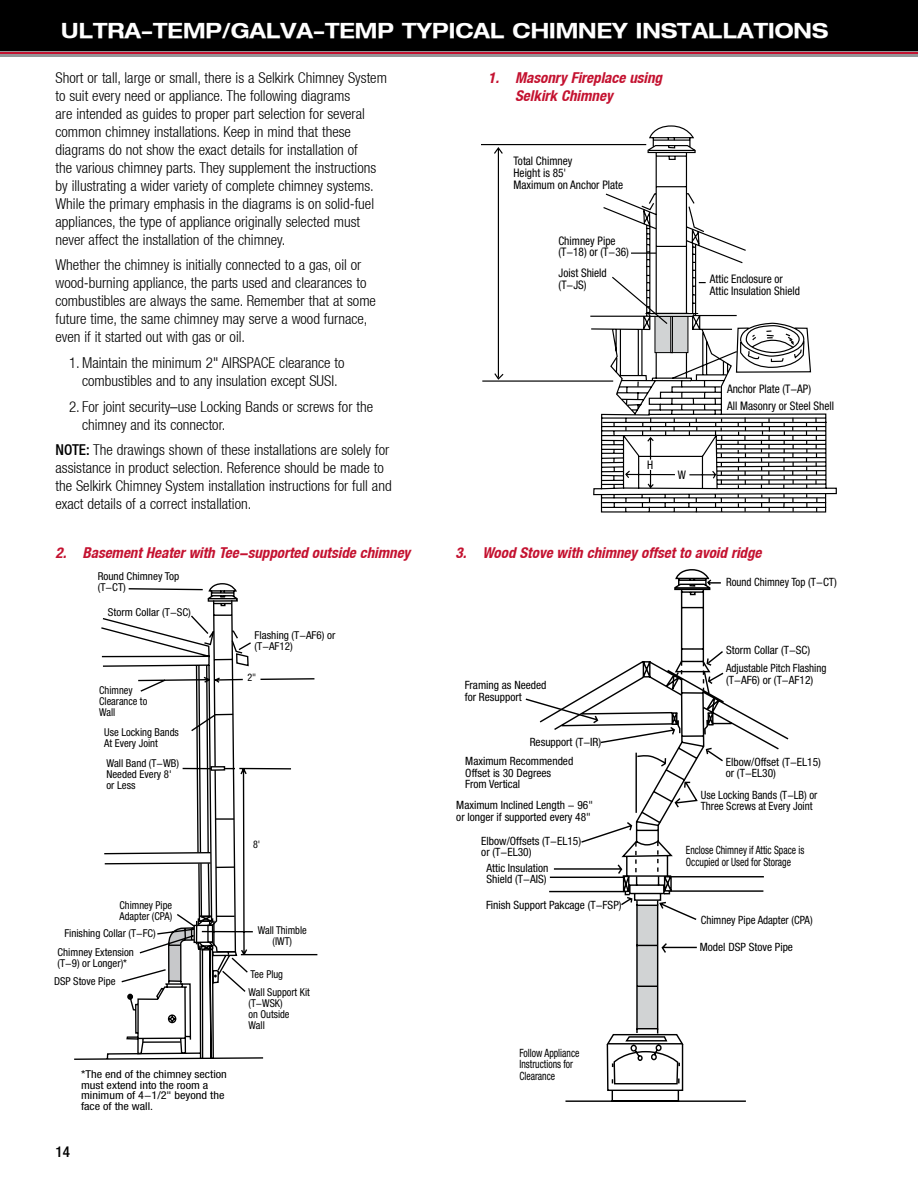
<style>
.page{position:relative;width:918px;height:1188px;background:#fff}
.page>*{position:absolute;margin:0;border:0;box-sizing:border-box;transform-origin:0 0}
.t1{font:700 expanded 21px "Helvetica Neue LT";color:#fff;scale:.95 1}
.t2{font:300 condensed 15px/18px "Helvetica Neue LT";color:#000}
.t3{font:italic 700 condensed 15px/18px "Helvetica Neue LT";color:#c41230}
.t4{font:500 condensed 15px "Helvetica Neue LT";color:#000}
.t5{font:condensed 11.85px/11.9px "Helvetica Neue LT";color:#000;scale:.96 1}
.t6{font:condensed 11.4px/11.4px "Helvetica Neue LT";color:#000}
.t7{font:condensed 11.4px/11.4px "Helvetica Neue LT";color:#000;scale:.95 1}
.t8{font:condensed 11.4px/11.4px "Helvetica Neue LT";color:#000;scale:.85 1}
.t9{font:condensed 10.8px/10.8px "Helvetica Neue LT";color:#000}
.t10{font:condensed 10.8px/10.8px "Helvetica Neue LT";color:#000;scale:.96 1}
.t11{font:condensed 10.8px/10.8px "Helvetica Neue LT";color:#000;scale:1.12 1}
.t12{font:condensed 10.8px "Helvetica Neue LT";color:#000;scale:1.04 1}
.t13{font:condensed 10.5px "Helvetica Neue LT";color:#000;scale:.96 1}
.s1{font-weight:500}
</style>
<div class="page">
<div style="left:0;top:0;width:918px;height:54px;background:#000"></div>
<div style="left:0;top:51px;width:918px;height:6px;background:#c41230"></div>
<hr style="left:0;top:51px;width:918px;height:1px;background:#939598">
<hr style="left:0;top:54px;width:918px;height:3px;background:#939598">
<svg style="left:120px;top:622px;width:198px;height:370px"></svg>
<svg style="left:127px;top:583px;width:112px;height:477px"></svg>
<svg style="left:675px;top:569px;width:34px;height:9px"></svg>
<svg style="left:525px;top:578px;width:240px;height:524px"></svg>
<svg style="left:649px;top:125px;width:188px;height:388px"></svg>
<svg style="left:482px;top:143px;width:336px;height:370px"></svg>
<div style="left:655px;top:313px;width:33px;height:40px;background:#d1d3d4;border:1px solid #000"></div>
<div style="left:670px;top:313px;width:3px;height:40px;border:1px solid #000"></div>
<svg style="left:611px;top:276px;width:88px;height:49px"></svg>
<h1 class="t1" style="left:61px;top:17px;width:809px">ULTRA-TEMP/GALVA-TEMP TYPICAL CHIMNEY INSTALLATIONS</h1>
<p class="t2" style="left:56px;top:68px;width:333px">Short or tall, large or small, there is a Selkirk Chimney System to suit every need or appliance. The following diagrams<br>are intended as guides to proper part selection for several common chimney installations. Keep in mind that these diagrams do not show the exact details for installation of<br>the various chimney parts. They supplement the instructions by illustrating a wider variety of complete chimney systems.<br>While the primary emphasis in the diagrams is on solid-fuel appliances, the type of appliance originally selected must never affect the installation of the chimney.</p>
<p class="t2" style="left:56px;top:256px;width:322px">Whether the chimney is initially connected to a gas, oil or wood-burning appliance, the parts used and clearances to combustibles are always the same. Remember that at some future time, the same chimney may serve a wood furnace, even if it started out with gas or oil.</p>
<p class="t2" style="left:69px;top:354px;width:277px;text-align:center">1.Maintain the minimum 2" AIRSPACE clearance to combustibles and to any insulation except SUSI.</p>
<p class="t2" style="left:82px;top:397px;width:293px;text-indent:-13px">2. For joint security–use Locking Bands or screws for the chimney and its connector.</p>
<p class="t2" style="left:56px;top:441px;width:338px"><span class="s1">NOTE:</span> The drawings shown of these installations are solely for assistance in product selection. Reference should be made to the Selkirk Chimney System installation instructions for full and exact details of a correct installation.</p>
<p class="t3" style="left:515px;top:69px;width:148px;text-indent:-27px">1. Masonry Fireplace using<br>Selkirk Chimney</p>
<p class="t5" style="left:514px;top:155px;width:116px">Total Chimney<br>Height is 85'<br>Maximum on Anchor Plate</p>
<p class="t5" style="left:558px;top:234px;width:75px">Chimney Pipe (T-18) or (T-36)</p>
<p class="t5" style="left:559px;top:267px;width:52px">Joist Shield (T-JS)</p>
<p class="t5" style="left:710px;top:273px;width:95px">Attic Enclosure or<br>Attic Insulation Shield</p>
<p class="t5" style="left:727px;top:380px;width:113px;line-height:17.2px">Anchor Plate (T-AP)<br>All Masonry or Steel Shell</p>
<p class="t5" style="left:647px;top:459px;width:8px">H</p>
<p class="t5" style="left:678px;top:469px;width:10px">W</p>
<p class="t3" style="left:56px;top:544px;width:356px">2. Basement Heater with Tee-supported outside chimney</p>
<p class="t3" style="left:456px;top:543px;width:308px">3. Wood Stove with chimney offset to avoid ridge</p>
<p class="t9" style="left:98px;top:570px;width:83px">Round Chimney Top (T-CT)</p>
<p class="t12" style="left:108px;top:606px;width:81px">Storm Collar (T-SC)</p>
<p class="t10" style="left:99px;top:685px;width:52px">Chimney<br>Clearance to<br>Wall</p>
<p class="t9" style="left:104px;top:727px;width:76px">Use Locking Bands<br>At Every Joint</p>
<p class="t9" style="left:106px;top:758px;width:74px">Wall Band (T-WB)<br>Needed Every 8' or Less</p>
<p class="t10" style="left:120px;top:900px;width:56px">Chimney Pipe<br>Adapter (CPA)</p>
<p class="t9" style="left:255px;top:630px;width:82px">Flashing (T-AF6) or (T-AF12)</p>
<p class="t13" style="left:248px;top:671px;width:11px">2"</p>
<p class="t13" style="left:253px;top:838px;width:9px">8'</p>
<p class="t9" style="left:65px;top:928px;width:93px">Finishing Collar (T-FC)</p>
<p class="t10" style="left:258px;top:925px;width:53px;text-align:center">Wall Thimble (IWT)</p>
<p class="t9" style="left:58px;top:947px;width:78px">Chimney Extension (T-9) or Longer)*</p>
<p class="t10" style="left:249px;top:965px;width:65px;line-height:18.5px">Tee Plug<br>Wall Support Kit</p>
<p class="t10" style="left:249px;top:998px;width:44px">(T-WSK) on Outside<br>Wall</p>
<p class="t9" style="left:54px;top:976px;width:63px">DSP Stove Pipe</p>
<p class="t11" style="left:81px;top:1068px;width:132px">*The end of the chimney section must extend into the room a minimum of 4-1/2" beyond the face of the wall.</p>
<p class="t4" style="left:56px;top:1143px;width:16px">14</p>
<p class="t6" style="left:465px;top:679px;width:83px">Framing as Needed for Resupport</p>
<p class="t6" style="left:530px;top:737px;width:73px">Resupport (T-IR)</p>
<p class="t6" style="left:465px;top:755px;width:109px">Maximum Recommended<br>Offset is 30 Degrees<br>From Vertical</p>
<p class="t6" style="left:456px;top:800px;width:138px">Maximum Inclined Length - 96" or longer if supported every 48"</p>
<p class="t6" style="left:481px;top:835px;width:101px">Elbow/Offsets (T-EL15) or (T-EL30)</p>
<p class="t6" style="left:486px;top:862px;width:64px">Attic Insulation<br>Shield (T-AIS)</p>
<p class="t6" style="left:486px;top:899px;width:137px">Finish Support Pakcage (T-FSP)</p>
<p class="t8" style="left:519px;top:1047px;width:72px">Follow Appliance<br>Instructions for<br>Clearance</p>
<p class="t7" style="left:726px;top:577px;width:118px">Round Chimney Top (T-CT)</p>
<p class="t6" style="left:726px;top:644px;width:86px">Storm Collar (T-SC)</p>
<p class="t7" style="left:726px;top:663px;width:107px">Adjustable Pitch Flashing (T-AF6) or (T-AF12)</p>
<p class="t6" style="left:726px;top:756px;width:97px">Elbow/Offset (T-EL15) or (T-EL30)</p>
<p class="t7" style="left:701px;top:789px;width:124px">Use Locking Bands (T-LB) or<br>Three Screws at Every Joint</p>
<p class="t8" style="left:686px;top:845px;width:141px">Enclose Chimney if Attic Space is<br>Occupied or Used for Storage</p>
<p class="t7" style="left:701px;top:915px;width:119px">Chimney Pipe Adapter (CPA)</p>
<p class="t6" style="left:700px;top:942px;width:95px">Model DSP Stove Pipe</p>
</div>
